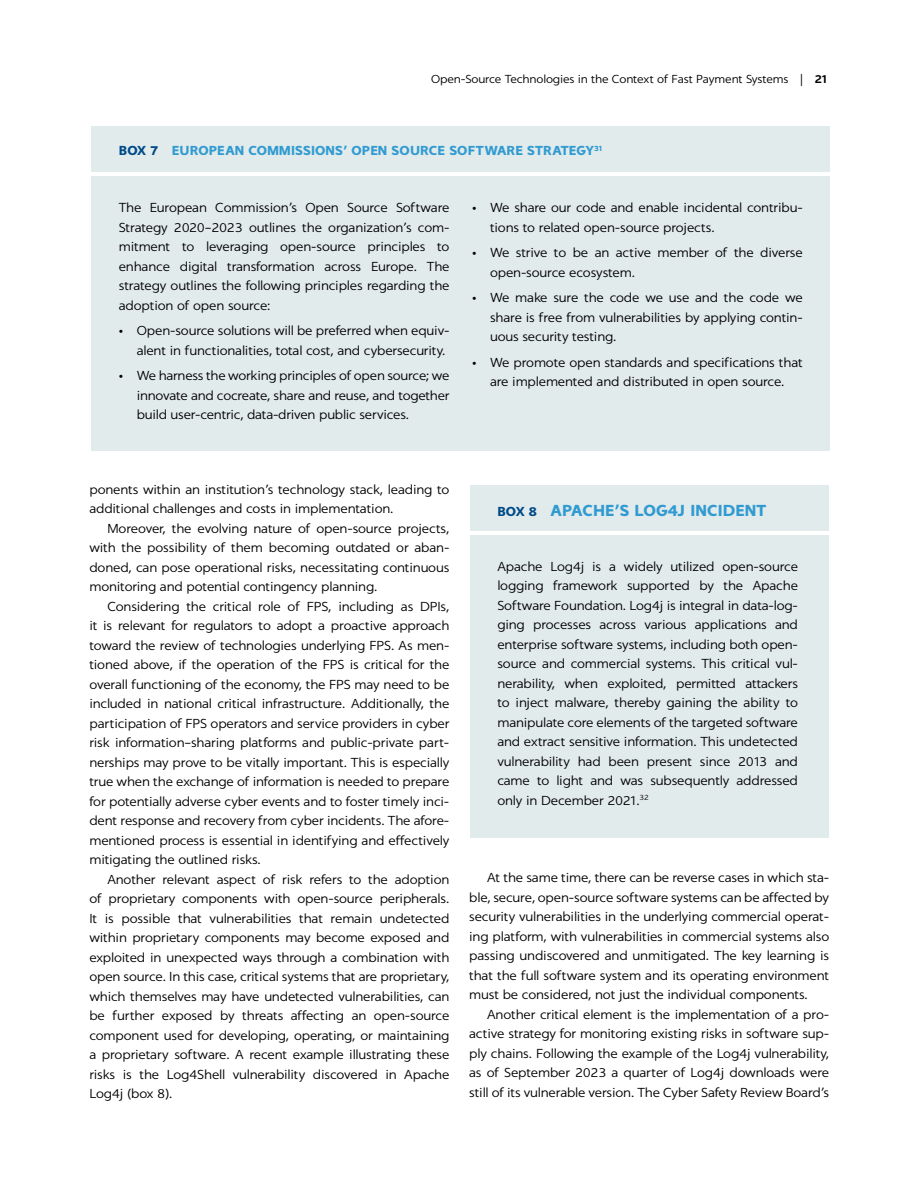
<style>
.page{position:relative;width:918px;height:1188px;background:#fff}
.page>*{position:absolute;margin:0;border:0;box-sizing:border-box;transform-origin:0 0}
.t1{font:700 16.5px "Ortodoxa";letter-spacing:.01em;color:#319bd1}
.t2{font:300 13.5px/19.5px "Ortodoxa";letter-spacing:-.01em;color:#000;text-align:justify}
.t3{font:700 13.5px "Ortodoxa";letter-spacing:.01em;color:#319bd1}
.t4{font:300 12px "Ortodoxa";letter-spacing:-.01em;color:#000}
.s1{font-weight:600}
.s2{color:#004b88}
.s3{font-size:13.5px;color:#004b88}
</style>
<div class="page">
<div style="left:92px;top:126px;width:738px;height:46px;background:#e2ebec"></div>
<div style="left:92px;top:177px;width:738px;height:274px;background:#e2ebec"></div>
<div style="left:470px;top:485px;width:359px;height:46px;background:#e2ebec"></div>
<div style="left:470px;top:535px;width:359px;height:302px;background:#e2ebec"></div>
<p class="t4" style="left:431px;top:72px;width:398px">Open-Source Technologies in the Context of Fast Payment Systems | <span class="s1">21</span></p>
<p class="t3" style="left:119px;top:143px;width:485px"><span class="s2">BOX 7</span> EUROPEAN COMMISSIONS’ OPEN SOURCE SOFTWARE STRATEGY<sup>31</sup></p>
<p class="t2" style="left:119px;top:198px;width:332px">The European Commission’s Open Source Software Strategy 2020–2023 outlines the organization’s com&shy;mitment to leveraging open-source principles to enhance digital transformation across Europe. The strategy outlines the following principles regarding the adoption of open source:</p>
<p class="t2" style="left:137px;top:321px;width:314px;text-indent:-18px">• Open-source solutions will be preferred when equiv&shy;alent in functionalities, total cost, and cybersecurity.</p>
<p class="t2" style="left:137px;top:366px;width:314px;text-indent:-18px">• We harness the working principles of open source; we innovate and cocreate, share and reuse, and together build user-centric, data-driven public services.</p>
<p class="t2" style="left:490px;top:198px;width:314px;text-indent:-18px">• We share our code and enable incidental contribu&shy;tions to related open-source projects.</p>
<p class="t2" style="left:490px;top:243px;width:314px;text-indent:-18px">• We strive to be an active member of the diverse open-source ecosystem.</p>
<p class="t2" style="left:490px;top:288px;width:314px;text-indent:-18px">• We make sure the code we use and the code we share is free from vulnerabilities by applying contin&shy;uous security testing.</p>
<p class="t2" style="left:472px;top:353px;width:332px;text-align:center">• We promote open standards and specifications that are implemented and distributed in open source.</p>
<p class="t2" style="left:89px;top:480px;width:361px">ponents within an institution’s technology stack, leading to additional challenges and costs in implementation.</p>
<p class="t2" style="left:89px;top:519px;width:362px;text-indent:18px">Moreover, the evolving nature of open-source projects, with the possibility of them becoming outdated or aban&shy;doned, can pose operational risks, necessitating continuous monitoring and potential contingency planning.</p>
<p class="t2" style="left:89px;top:597px;width:362px;text-indent:18px">Considering the critical role of FPS, including as DPIs, it is relevant for regulators to adopt a proactive approach toward the review of technologies underlying FPS. As men&shy;tioned above, if the operation of the FPS is critical for the overall functioning of the economy, the FPS may need to be included in national critical infrastructure. Additionally, the participation of FPS operators and service providers in cyber risk information–sharing platforms and public-private part&shy;nerships may prove to be vitally important. This is especially true when the exchange of information is needed to prepare for potentially adverse cyber events and to foster timely inci&shy;dent response and recovery from cyber incidents. The afore&shy;mentioned process is essential in identifying and effectively mitigating the outlined risks.</p>
<p class="t2" style="left:89px;top:870px;width:362px;text-indent:18px">Another relevant aspect of risk refers to the adoption of proprietary components with open-source peripherals.<br>It is possible that vulnerabilities that remain undetected within proprietary components may become exposed and exploited in unexpected ways through a combination with open source. In this case, critical systems that are proprietary, which themselves may have undetected vulnerabilities, can be further exposed by threats affecting an open-source component used for developing, operating, or maintaining a proprietary software. A recent example illustrating these risks is the Log4Shell vulnerability discovered in Apache Log4j (box 8).</p>
<p class="t2" style="left:469px;top:868px;width:362px;text-indent:18px">At the same time, there can be reverse cases in which sta&shy;ble, secure, open-source software systems can be affected by security vulnerabilities in the underlying commercial operat&shy;ing platform, with vulnerabilities in commercial systems also passing undiscovered and unmitigated. The key learning is that the full software system and its operating environment must be considered, not just the individual components.</p>
<p class="t1" style="left:497px;top:501px;width:270px"><span class="s3">BOX 8</span> APACHE’S LOG4J INCIDENT</p>
<p class="t2" style="left:497px;top:557px;width:302px">Apache Log4j is a widely utilized open-source logging framework supported by the Apache Software Foundation. Log4j is integral in data-log&shy;ging processes across various applications and enterprise software systems, including both open&shy;source and commercial systems. This critical vul&shy;nerability, when exploited, permitted attackers to inject malware, thereby gaining the ability to manipulate core elements of the targeted software and extract sensitive information. This undetected vulnerability had been present since 2013 and came to light and was subsequently addressed only in December 2021.<sup>32</sup></p>
<p class="t2" style="left:469px;top:1005px;width:362px;text-indent:18px">Another critical element is the implementation of a pro&shy;active strategy for monitoring existing risks in software sup&shy;ply chains. Following the example of the Log4j vulnerability, as of September 2023 a quarter of Log4j downloads were still of its vulnerable version. The Cyber Safety Review Board’s</p>
</div>
